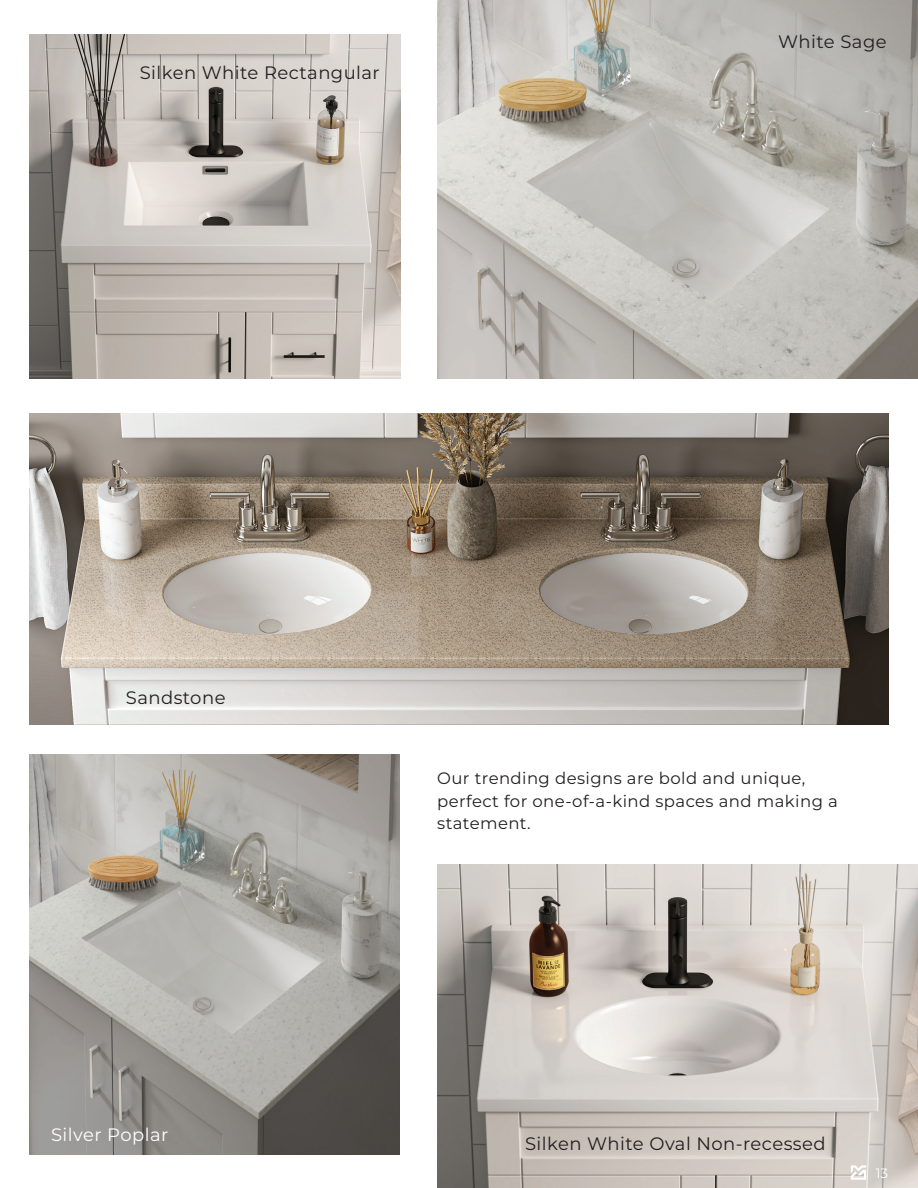
<style>
.page{position:relative;width:918px;height:1188px;background:#fff}
.page>*{position:absolute;margin:0;border:0;box-sizing:border-box;transform-origin:0 0}
.t1{font:18px "Montserrat";letter-spacing:.025em;color:#231f20}
.t2{font:18px "Montserrat";letter-spacing:.025em;color:#fff}
.t3{font:16.5px/22.5px "Montserrat";letter-spacing:.025em;color:#231f20}
.t4{font:13.5px "Montserrat";color:#fff}
</style>
<div class="page">
<img style="left:437px;top:0;width:481px;height:378px">
<img style="left:30px;top:414px;width:858px;height:310px">
<img style="left:437px;top:865px;width:481px;height:323px">
<img style="left:30px;top:755px;width:370px;height:399px">
<img style="left:30px;top:34px;width:371px;height:344px">
<svg style="left:851px;top:1165px;width:15px;height:15px"></svg>
<p class="t1" style="left:140px;top:61px;width:242px">Silken White Rectangular</p>
<p class="t1" style="left:778px;top:30px;width:110px">White Sage</p>
<p class="t1" style="left:126px;top:685px;width:101px">Sandstone</p>
<p class="t2" style="left:51px;top:1122px;width:119px">Silver Poplar</p>
<p class="t3" style="left:437px;top:767px;width:402px">Our trending designs are bold and unique, perfect for one-of-a-kind spaces and making a statement.</p>
<p class="t1" style="left:525px;top:1131px;width:302px">Silken White Oval Non-recessed</p>
<p class="t4" style="left:876px;top:1164px;width:14px">13</p>
</div>
